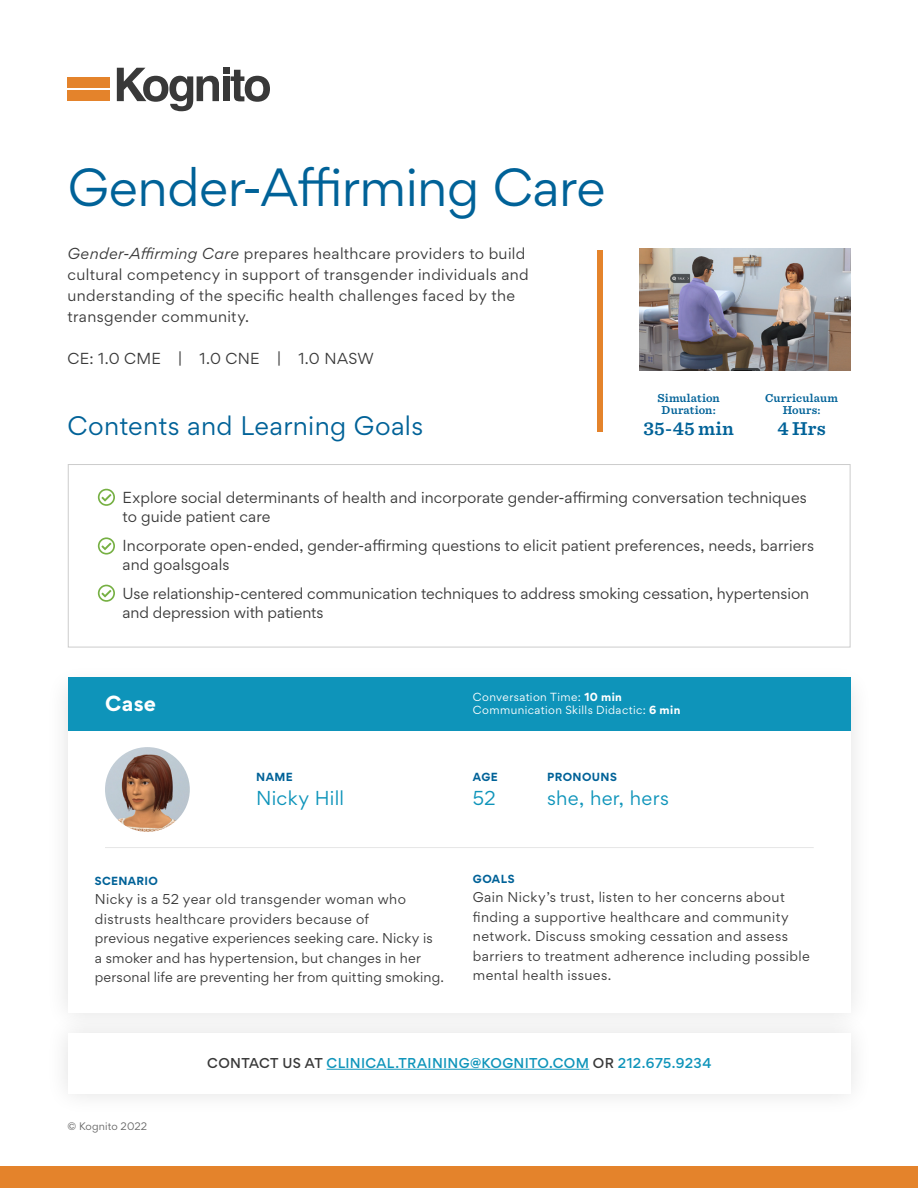
<style>
.page{position:relative;width:918px;height:1188px;background:#fff}
.page>*{position:absolute;margin:0;border:0;box-sizing:border-box;transform-origin:0 0}
.t1{font:48px "Gordita";letter-spacing:-.01em;color:#006298}
.t2{font:24px "Gordita";letter-spacing:.015em;color:#006298}
.t3{font:600 19.5px "Sentinel";letter-spacing:.005em;color:#006298}
.t4{font:700 19.5px "Gordita";color:#fff}
.t5{font:18px "Gordita";letter-spacing:.015em;color:#0e94ba}
.t6{font:14.25px/19.5px "Gordita";letter-spacing:.005em;color:#393939}
.t7{font:14.25px/21px "Gordita";letter-spacing:.025em;color:#393939}
.t8{font:12.75px/19.5px "Gordita";letter-spacing:.03em;color:#393939}
.t9{font:500 12.75px "Gordita";letter-spacing:.025em;color:#0e94ba}
.t10{font:600 12px/12px "Sentinel";letter-spacing:.02em;color:#006298;text-align:center}
.t11{font:10.5px/13.5px "Gordita";letter-spacing:.04em;color:#fff}
.t12{font:700 10.5px "Gordita";letter-spacing:.035em;color:#006298}
.t13{font:9.75px "Gordita";letter-spacing:.015em;color:#666}
.s1{font-style:italic}
.s2{font-weight:700}
.s3{color:#393939}
</style>
<div class="page">
<div style="left:68px;top:77px;width:42px;height:11px;background:#e4832b"></div>
<div style="left:68px;top:90px;width:42px;height:11px;background:#e4832b"></div>
<svg style="left:117px;top:68px;width:153px;height:43px"></svg>
<div style="left:0;top:1166px;width:918px;height:22px;background:#e4832b"></div>
<div style="left:45px;top:1010px;width:828px;height:106px;background:#fbfbfb"></div>
<div style="left:68px;top:1033px;width:783px;height:61px;background:#fff"></div>
<hr style="left:327px;top:1069px;width:262px;height:1px;background:#0e94ba">
<div style="left:68px;top:464px;width:782px;height:183px;border:1px solid #ccc"></div>
<svg style="left:98px;top:489px;width:17px;height:17px"></svg>
<svg style="left:98px;top:537px;width:17px;height:18px"></svg>
<svg style="left:98px;top:585px;width:17px;height:17px"></svg>
<div style="left:45px;top:664px;width:828px;height:372px;background:#f9f9f9"></div>
<div style="left:68px;top:687px;width:783px;height:326px;background:#fff"></div>
<div style="left:68px;top:677px;width:783px;height:54px;background:#0e94ba"></div>
<hr style="left:105px;top:847px;width:709px;height:1px;background:#e6e6e6">
<img style="left:105px;top:747px;width:85px;height:85px;border-radius:42px">
<div style="left:597px;top:251px;width:6px;height:181px;background:#e4832b"></div>
<img style="left:640px;top:248px;width:210px;height:123px">
<h1 class="t1" style="left:68px;top:152px;width:539px">Gender-Affirming Care</h1>
<p class="t7" style="left:68px;top:243px;width:463px"><span class="s1">Gender-Affirming Care</span> prepares healthcare providers to build cultural competency in support of transgender individuals and understanding of the specific health challenges faced by the transgender community.</p>
<p class="t7" style="left:68px;top:348px;width:308px">CE: 1.0 CME | 1.0 CNE | 1.0 NASW</p>
<h2 class="t2" style="left:68px;top:408px;width:357px">Contents and Learning Goals</h2>
<p class="t10" style="left:658px;top:391px;width:64px">Simulation<br>Duration:</p>
<h3 class="t3" style="left:644px;top:413px;width:92px">35-45 min</h3>
<p class="t10" style="left:765px;top:391px;width:74px">Curriculaum<br>Hours:</p>
<h3 class="t3" style="left:777px;top:413px;width:50px">4 Hrs</h3>
<p class="t6" style="left:123px;top:487px;width:686px">Explore social determinants of health and incorporate gender-affirming conversation techniques to guide patient care</p>
<p class="t6" style="left:123px;top:535px;width:693px">Incorporate open-ended, gender-affirming questions to elicit patient preferences, needs, barriers and goalsgoals</p>
<p class="t6" style="left:123px;top:583px;width:688px">Use relationship-centered communication techniques to address smoking cessation, hypertension and depression with patients</p>
<h3 class="t4" style="left:105px;top:688px;width:53px">Case</h3>
<p class="t11" style="left:473px;top:690px;width:209px">Conversation Time: <span class="s2">10 min<br></span>Communication Skills Didactic: <span class="s2">6 min</span></p>
<p class="t12" style="left:256px;top:769px;width:38px">NAME</p>
<h3 class="t5" style="left:256px;top:785px;width:89px">Nicky Hill</h3>
<p class="t12" style="left:95px;top:872px;width:65px">SCENARIO</p>
<p class="t8" style="left:95px;top:889px;width:351px">Nicky is a 52 year old transgender woman who distrusts healthcare providers because of<br>previous negative experiences seeking care. Nicky is<br>a smoker and has hypertension, but changes in her personal life are preventing her from quitting smoking.</p>
<p class="t12" style="left:473px;top:769px;width:26px">AGE</p>
<h3 class="t5" style="left:473px;top:785px;width:24px">52</h3>
<p class="t12" style="left:547px;top:769px;width:71px">PRONOUNS</p>
<h3 class="t5" style="left:547px;top:785px;width:123px">she, her, hers</h3>
<p class="t12" style="left:473px;top:870px;width:43px">GOALS</p>
<p class="t8" style="left:473px;top:887px;width:338px">Gain Nicky’s trust, listen to her concerns about finding a supportive healthcare and community network. Discuss smoking cessation and assess barriers to treatment adherence including possible mental health issues.</p>
<p class="t13" style="left:68px;top:1119px;width:81px">© Kognito 2022</p>
<p class="t9" style="left:207px;top:1054px;width:506px"><span class="s3">CONTACT US AT</span> CLINICAL.TRAINING@KOGNITO.COM <span class="s3">OR</span> 212.675.9234</p>
</div>
